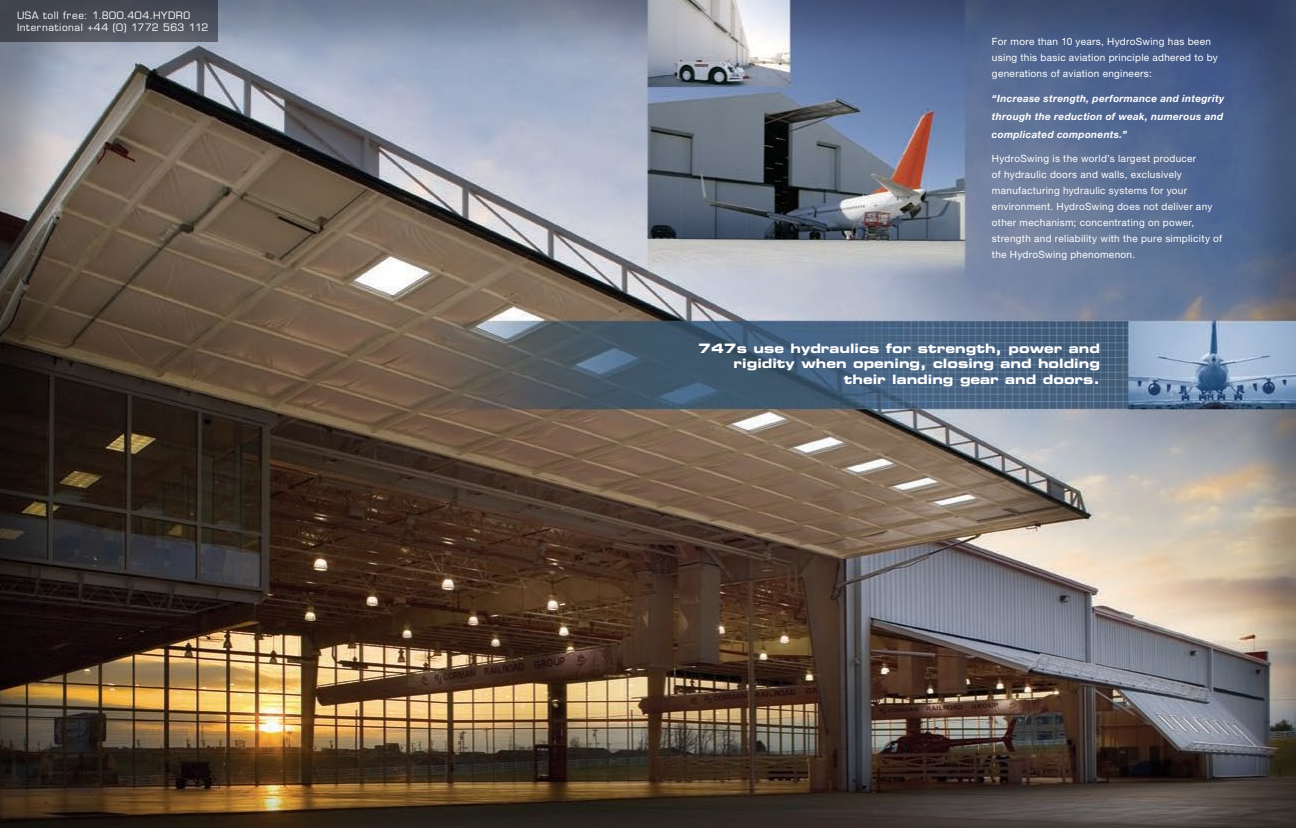
<style>
.page{position:relative;width:1296px;height:828px;background:#fff}
.page>*{position:absolute;margin:0;border:0;box-sizing:border-box;transform-origin:0 0}
.t1{font:13px/15.6px "Eurostile LT Std Bold Ex 2";color:#fff;text-align:right}
.t2{font:10px/16px "Helvetica Neue LT Pro";letter-spacing:.03em;color:#fff}
.t3{font:italic 700 10px/18px "Helvetica Neue LT Pro";letter-spacing:.03em;color:#fff}
.t4{font:10px/12px "Eurostile LT Std";letter-spacing:.055em;color:#fff}
</style>
<div class="page">
<img style="left:0;top:0;width:1296px;height:828px">
<svg style="left:0;top:0;width:218px;height:42px;fill:#484c57"></svg>
<p class="t4" style="left:17px;top:9px;width:193px">USA toll free: 1.800.404.HYDRO<br>International +44 (0) 1772 563 112</p>
<p class="t2" style="left:992px;top:33px;width:227px">For more than 10 years, HydroSwing has been using this basic aviation principle adhered to by generations of aviation engineers:</p>
<p class="t3" style="left:992px;top:90px;width:234px">“Increase strength, performance and integrity through the reduction of weak, numerous and complicated components.”</p>
<p class="t2" style="left:992px;top:150px;width:232px">HydroSwing is the world’s largest producer<br>of hydraulic doors and walls, exclusively manufacturing hydraulic systems for your environment. HydroSwing does not deliver any other mechanism; concentrating on power, strength and reliability with the pure simplicity of the HydroSwing phenomenon.</p>
<h1 class="t1" style="left:698px;top:340px;width:403px">747s use hydraulics for strength, power and rigidity when opening, closing and holding their landing gear and doors.</h1>
</div>
